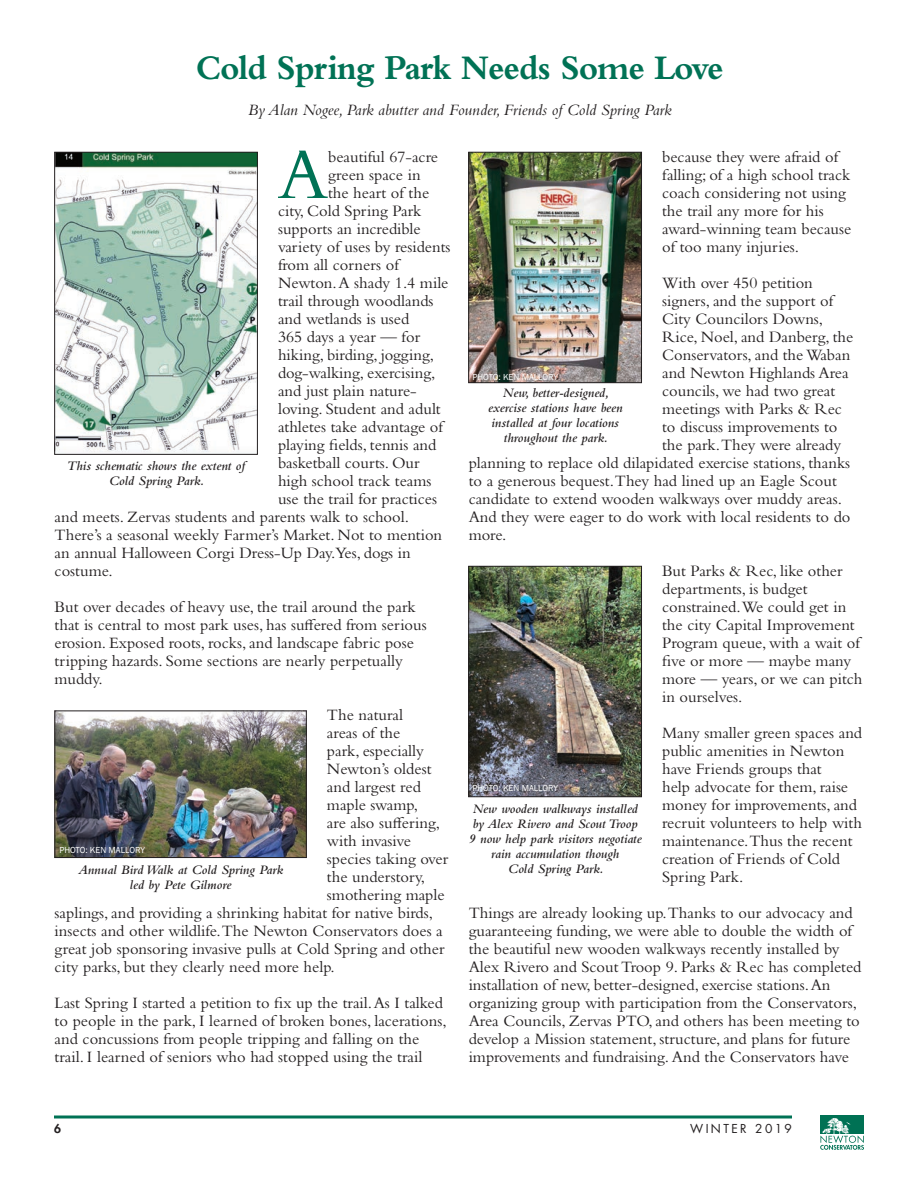
<style>
.page{position:relative;width:918px;height:1188px;background:#fff}
.page>*{position:absolute;margin:0;border:0;box-sizing:border-box;transform-origin:0 0}
.Body_Text{font:74.4px "Bembo Std";color:#007255}
.Headlines{font:700 36px "Bembo Std";letter-spacing:-.025em;color:#007255;scale:.95 1}
.Body_Text-2{font:16.5px/18px "Bembo Std";color:#231f20}
.By_line{font:italic 16.5px "Bembo Std";color:#231f20}
.Photo_Description{font:italic 600 13.5px/15px "Bembo Std";color:#231f20;text-align:center}
.t1{font:12px "Futura Std";letter-spacing:.2em;color:#231f20}
.t2{font:800 12px "Futura Std";color:#231f20}
.Photo_Credits{font:9px "Franklin Gothic";color:#fff}
</style>
<div class="page">
<hr style="left:54px;top:1116px;width:738px;height:3px;background:#007255">
<div style="left:821px;top:1116px;width:43px;height:18px;background:#007154"></div>
<svg style="left:820px;top:1118px;width:44px;height:32px"></svg>
<img style="left:56px;top:154px;width:200px;height:299px">
<div style="left:54px;top:152px;width:204px;height:303px;border:1px solid #231f20"></div>
<img style="left:470px;top:154px;width:170px;height:227px">
<div style="left:468px;top:152px;width:174px;height:231px;border:1px solid #231f20"></div>
<img style="left:470px;top:568px;width:170px;height:227px">
<div style="left:468px;top:566px;width:174px;height:231px;border:1px solid #231f20"></div>
<img style="left:56px;top:713px;width:249px;height:143px">
<div style="left:54px;top:711px;width:253px;height:147px;border:1px solid #231f20"></div>
<p class="Headlines" style="left:196px;top:48px;width:557px">Cold Spring Park Needs Some Love</p>
<p class="By_line" style="left:248px;top:100px;width:425px">By Alan Nogee, Park abutter and Founder, Friends of Cold Spring Park</p>
<p class="Body_Text" style="left:278px;top:131px;width:52px">A</p>
<p class="Body_Text-2" style="left:328px;top:148px;width:112px">beautiful 67-acre</p>
<p class="Body_Text-2" style="left:328px;top:166px;width:94px">green space in</p>
<p class="Body_Text-2" style="left:328px;top:184px;width:103px">the heart of the</p>
<p class="Body_Text-2" style="left:278px;top:202px;width:145px">city, Cold Spring Park</p>
<p class="Body_Text-2" style="left:278px;top:220px;width:144px">supports an incredible</p>
<p class="Body_Text-2" style="left:278px;top:238px;width:174px">variety of uses by residents</p>
<p class="Body_Text-2" style="left:278px;top:256px;width:122px">from all corners of</p>
<p class="Body_Text-2" style="left:278px;top:274px;width:172px">Newton. A shady 1.4 mile</p>
<p class="Body_Text-2" style="left:278px;top:292px;width:157px">trail through woodlands</p>
<p class="Body_Text-2" style="left:278px;top:310px;width:133px">and wetlands is used</p>
<p class="Body_Text-2" style="left:278px;top:328px;width:144px">365 days a year — for</p>
<p class="Body_Text-2" style="left:278px;top:346px;width:158px">hiking, birding, jogging,</p>
<p class="Body_Text-2" style="left:278px;top:364px;width:159px">dog-walking, exercising,</p>
<p class="Body_Text-2" style="left:278px;top:382px;width:140px">and just plain nature-</p>
<p class="Body_Text-2" style="left:278px;top:400px;width:164px">loving. Student and adult</p>
<p class="Body_Text-2" style="left:278px;top:418px;width:166px">athletes take advantage of</p>
<p class="Body_Text-2" style="left:278px;top:436px;width:160px">playing fields, tennis and</p>
<p class="Body_Text-2" style="left:278px;top:454px;width:143px">basketball courts. Our</p>
<p class="Body_Text-2" style="left:278px;top:472px;width:155px">high school track teams</p>
<p class="Body_Text-2" style="left:278px;top:490px;width:161px">use the trail for practices</p>
<p class="Body_Text-2" style="left:55px;top:508px;width:356px">and meets. Zervas students and parents walk to school.</p>
<p class="Body_Text-2" style="left:55px;top:526px;width:389px">There’s a seasonal weekly Farmer’s Market. Not to mention</p>
<p class="Body_Text-2" style="left:55px;top:544px;width:357px">an annual Halloween Corgi Dress-Up Day.Yes, dogs in</p>
<p class="Body_Text-2" style="left:55px;top:562px;width:60px">costume.</p>
<p class="Body_Text-2" style="left:55px;top:598px;width:374px">But over decades of heavy use, the trail around the park that is central to most park uses, has suffered from serious erosion. Exposed roots, rocks, and landscape fabric pose tripping hazards. Some sections are nearly perpetually muddy.</p>
<p class="Body_Text-2" style="left:327px;top:706px;width:78px">The natural</p>
<p class="Body_Text-2" style="left:327px;top:724px;width:75px">areas of the</p>
<p class="Body_Text-2" style="left:327px;top:742px;width:98px">park, especially</p>
<p class="Body_Text-2" style="left:327px;top:760px;width:106px">Newton’s oldest</p>
<p class="Body_Text-2" style="left:327px;top:778px;width:95px">and largest red</p>
<p class="Body_Text-2" style="left:327px;top:796px;width:93px">maple swamp,</p>
<p class="Body_Text-2" style="left:327px;top:814px;width:115px">are also suffering,</p>
<p class="Body_Text-2" style="left:327px;top:832px;width:86px">with invasive</p>
<p class="Body_Text-2" style="left:327px;top:850px;width:123px">species taking over</p>
<p class="Body_Text-2" style="left:327px;top:868px;width:100px">the understory,</p>
<p class="Body_Text-2" style="left:327px;top:886px;width:119px">smothering maple</p>
<p class="Body_Text-2" style="left:55px;top:904px;width:380px">saplings, and providing a shrinking habitat for native birds,</p>
<p class="Body_Text-2" style="left:55px;top:922px;width:390px">insects and other wildlife.The Newton Conservators does a</p>
<p class="Body_Text-2" style="left:55px;top:940px;width:391px">great job sponsoring invasive pulls at Cold Spring and other</p>
<p class="Body_Text-2" style="left:55px;top:958px;width:282px">city parks, but they clearly need more help.</p>
<p class="Body_Text-2" style="left:55px;top:994px;width:394px">Last Spring I started a petition to fix up the trail. As I talked to people in the park, I learned of broken bones, lacerations, and concussions from people tripping and falling on the trail. I learned of seniors who had stopped using the trail</p>
<p class="Photo_Description" style="left:67px;top:458px;width:180px">This schematic shows the extent of<br>Cold Spring Park.</p>
<p class="Photo_Credits" style="left:59px;top:845px;width:87px">PHOTO: KEN MALLORY</p>
<p class="Photo_Description" style="left:78px;top:862px;width:207px">Annual Bird Walk at Cold Spring Park led by Pete Gilmore</p>
<p class="Body_Text-2" style="left:662px;top:148px;width:191px">because they were afraid of falling; of a high school track coach considering not using the trail any more for his award-winning team because of too many injuries.</p>
<p class="Body_Text-2" style="left:662px;top:274px;width:152px">With over 450 petition</p>
<p class="Body_Text-2" style="left:662px;top:292px;width:173px">signers, and the support of</p>
<p class="Body_Text-2" style="left:662px;top:310px;width:163px">City Councilors Downs,</p>
<p class="Body_Text-2" style="left:662px;top:328px;width:193px">Rice, Noel, and Danberg, the</p>
<p class="Body_Text-2" style="left:662px;top:346px;width:190px">Conservators, and the Waban</p>
<p class="Body_Text-2" style="left:662px;top:364px;width:188px">and Newton Highlands Area</p>
<p class="Body_Text-2" style="left:662px;top:382px;width:175px">councils, we had two great</p>
<p class="Body_Text-2" style="left:662px;top:400px;width:181px">meetings with Parks &amp; Rec</p>
<p class="Body_Text-2" style="left:662px;top:418px;width:177px">to discuss improvements to</p>
<p class="Body_Text-2" style="left:662px;top:436px;width:181px">the park.They were already</p>
<p class="Body_Text-2" style="left:469px;top:454px;width:383px">planning to replace old dilapidated exercise stations, thanks</p>
<p class="Body_Text-2" style="left:469px;top:472px;width:370px">to a generous bequest.They had lined up an Eagle Scout</p>
<p class="Body_Text-2" style="left:469px;top:490px;width:375px">candidate to extend wooden walkways over muddy areas.</p>
<p class="Body_Text-2" style="left:469px;top:508px;width:383px">And they were eager to do work with local residents to do</p>
<p class="Body_Text-2" style="left:469px;top:526px;width:39px">more.</p>
<p class="Body_Text-2" style="left:662px;top:562px;width:202px">But Parks &amp; Rec, like other departments, is budget constrained.We could get in the city Capital Improvement<br>Program queue, with a wait of five or more — maybe many more — years, or we can pitch in ourselves.</p>
<p class="Body_Text-2" style="left:662px;top:724px;width:202px">Many smaller green spaces and public amenities in Newton have Friends groups that<br>help advocate for them, raise money for improvements, and recruit volunteers to help with maintenance.Thus the recent creation of Friends of Cold<br>Spring Park.</p>
<p class="Body_Text-2" style="left:469px;top:904px;width:394px">Things are already looking up.Thanks to our advocacy and guaranteeing funding, we were able to double the width of the beautiful new wooden walkways recently installed by Alex Rivero and Scout Troop 9. Parks &amp; Rec has completed installation of new, better-designed, exercise stations. An organizing group with participation from the Conservators, Area Councils, Zervas PTO, and others has been meeting to develop a Mission statement, structure, and plans for future improvements and fundraising. And the Conservators have</p>
<p class="Photo_Credits" style="left:472px;top:372px;width:87px">PHOTO: KEN MALLORY</p>
<p class="Photo_Description" style="left:488px;top:385px;width:136px">New, better-designed, exercise stations have been installed at four locations throughout the park.</p>
<p class="Photo_Credits" style="left:472px;top:783px;width:87px">PHOTO: KEN MALLORY</p>
<p class="Photo_Description" style="left:469px;top:801px;width:174px">New wooden walkways installed by Alex Rivero and Scout Troop<br>9 now help park visitors negotiate rain accumulation though<br>Cold Spring Park.</p>
<p class="t2" style="left:54px;top:1121px;width:8px">6</p>
<p class="t1" style="left:690px;top:1121px;width:103px">WINTER 2019</p>
</div>
